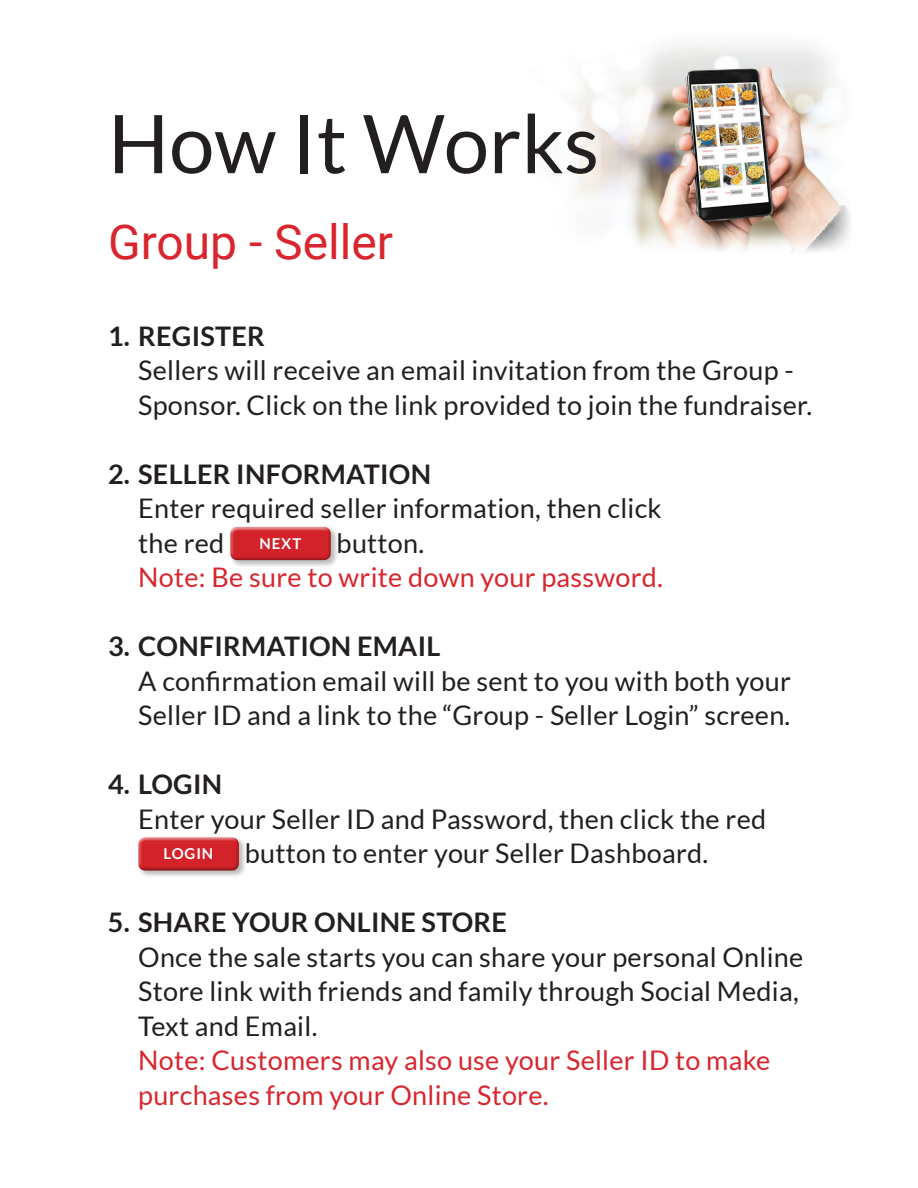
<style>
.page{position:relative;width:918px;height:1188px;background:#fff}
.page>*{position:absolute;margin:0;border:0;box-sizing:border-box;transform-origin:0 0}
.t1{font:81px "Lato";color:#231f20}
.t2{font:48px "Roboto";color:#d9262e}
.t3{font:27px/34.5px "Lato";letter-spacing:.01em;color:#231f20}
.t4{font:27px/34.5px "Lato";letter-spacing:.01em;color:#d9262e}
.t5{font:700 27px "Lato";letter-spacing:.01em;color:#231f20}
.t6{font:700 15px "Lato";color:#fff}
</style>
<div class="page">
<img style="left:572px;top:43px;width:278px;height:209px">
<div style="left:229px;top:525px;width:110px;height:43px;background:#231f20;opacity:.3"></div>
<div style="left:230px;top:524px;width:103px;height:34px;background:#fff;opacity:.7"></div>
<div style="left:230px;top:527px;width:103px;height:33px;background:#231f20;opacity:.3"></div>
<div style="left:137px;top:836px;width:110px;height:43px;background:#231f20;opacity:.3"></div>
<div style="left:138px;top:835px;width:103px;height:34px;background:#fff;opacity:.7"></div>
<div style="left:138px;top:838px;width:103px;height:33px;background:#231f20;opacity:.3"></div>
<h1 class="t1" style="left:108px;top:99px;width:493px">How It Works</h1>
<h2 class="t2" style="left:108px;top:208px;width:287px">Group - Seller</h2>
<p class="t5" style="left:108px;top:320px;width:158px">1. REGISTER</p>
<p class="t3" style="left:138px;top:353px;width:676px">Sellers will receive an email invitation from the Group -<br>Sponsor. Click on the link provided to join the fundraiser.</p>
<p class="t5" style="left:108px;top:458px;width:325px">2. SELLER INFORMATION</p>
<p class="t3" style="left:138px;top:491px;width:525px">Enter required seller information, then click the red</p>
<p class="t6" style="left:260px;top:535px;width:43px">NEXT</p>
<p class="t3" style="left:337px;top:526px;width:89px">button.</p>
<p class="t4" style="left:138px;top:560px;width:526px">Note: Be sure to write down your password.</p>
<p class="t5" style="left:108px;top:631px;width:334px">3. CONFIRMATION EMAIL</p>
<p class="t3" style="left:138px;top:664px;width:654px">A confirmation email will be sent to you with both your<br>Seller ID and a link to the “Group - Seller Login” screen.</p>
<p class="t5" style="left:108px;top:769px;width:116px">4. LOGIN</p>
<p class="t3" style="left:164px;top:802px;width:604px;text-indent:-25px">Enter your Seller ID and Password, then click the red<br><sup>LOGIN</sup> button to enter your Seller Dashboard.</p>
<p class="t5" style="left:108px;top:907px;width:400px">5. SHARE YOUR ONLINE STORE</p>
<p class="t3" style="left:138px;top:940px;width:667px">Once the sale starts you can share your personal Online<br>Store link with friends and family through Social Media,<br>Text and Email.</p>
<p class="t4" style="left:138px;top:1043px;width:634px">Note: Customers may also use your Seller ID to make purchases from your Online Store.</p>
</div>
